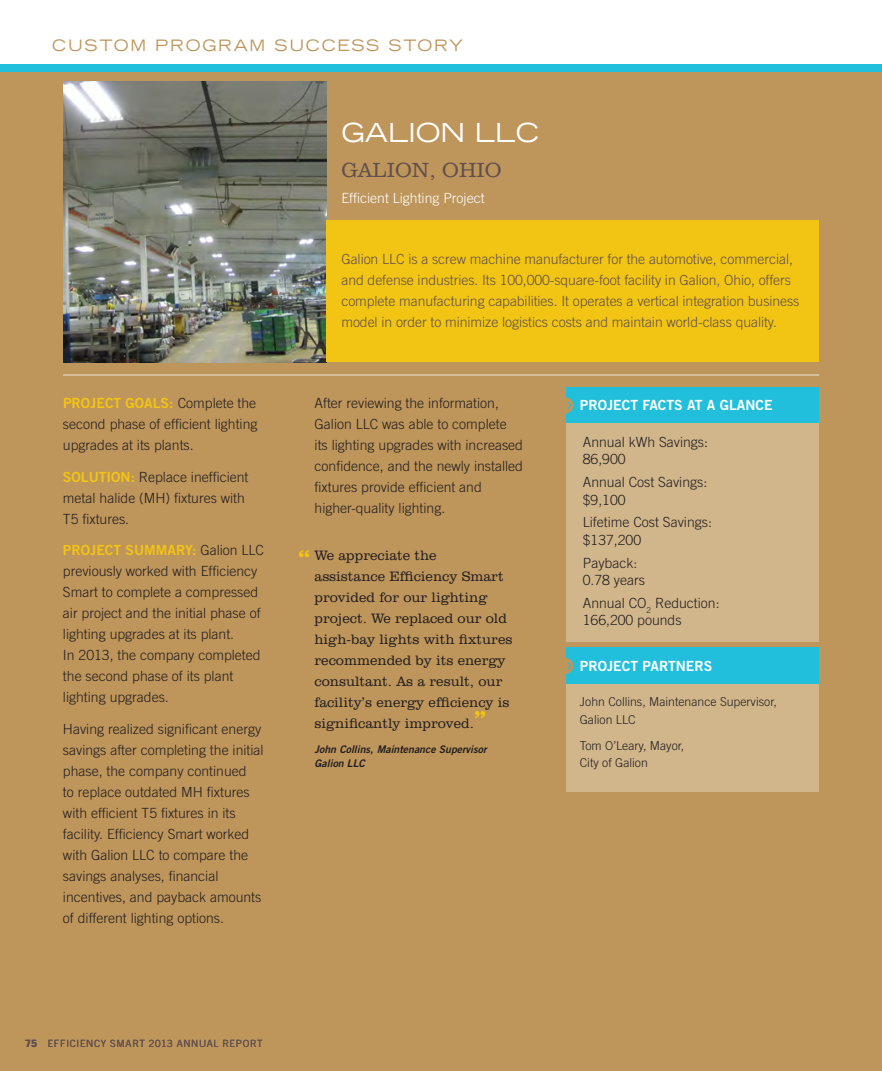
<style>
.page{position:relative;width:882px;height:1071px;background:#fff}
.page>*{position:absolute;margin:0;border:0;box-sizing:border-box;transform-origin:0 0}
.t1{font:expanded 26.25px "Trade Gothic LH";color:#fff}
.t2{font:700 24.5px "Clarendon BT";color:#f2c414}
.t3{font:300 21px "Clarendon BT";color:#61504d}
.t4{font:expanded 15.75px "Trade Gothic LH";letter-spacing:.11em;color:#be955b}
.t5{font:300 14px/21px "Trade Gothic";color:#231f20}
.t6{font:300 14px/21px "Trade Gothic";letter-spacing:-.005em;color:#61504d}
.t7{font:300 14px/21px "Clarendon BT";color:#231f20}
.t8{font:14px "Trade Gothic Bold Two";color:#fff}
.t9{font:300 14px "Trade Gothic";color:#fff}
.t10{font:300 12.25px/17.5px "Trade Gothic";color:#231f20}
.t11{font:italic 10.5px "Trade Gothic Bold Two";color:#231f20}
.t12{font:300 9.97px "Trade Gothic";letter-spacing:.07em;color:#61504d}
.s1{font-family:"Trade Gothic Bold Two";font-weight:400;color:#f2c414}
.s2{font-weight:700;font-size:24.5px;color:#f2c414}
.s3{font-weight:700}
</style>
<div class="page">
<div style="left:0;top:68px;width:882px;height:1003px;background:#be955b"></div>
<img style="left:63px;top:81px;width:264px;height:281px">
<hr style="left:63px;top:374px;width:756px;height:2px;background:#dbc3a1">
<div style="left:0;top:64px;width:882px;height:8px;background:#22bfdc"></div>
<div style="left:566px;top:387px;width:253px;height:37px;background:#22bfdc"></div>
<div style="left:555px;top:397px;width:18px;height:17px;background:#be955b;border-radius:50%"></div>
<svg style="left:567px;top:400px;width:5px;height:11px"></svg>
<div style="left:566px;top:424px;width:253px;height:218px;background:#d1b58b"></div>
<div style="left:566px;top:648px;width:253px;height:36px;background:#22bfdc"></div>
<div style="left:555px;top:658px;width:18px;height:16px;background:#be955b;border-radius:50%"></div>
<svg style="left:567px;top:661px;width:5px;height:10px"></svg>
<div style="left:566px;top:684px;width:253px;height:107px;background:#d1b58b"></div>
<div style="left:327px;top:220px;width:492px;height:142px;background:#f2c414"></div>
<p class="t4" style="left:52px;top:35px;width:412px">CUSTOM PROGRAM SUCCESS STORY</p>
<p class="t1" style="left:341px;top:115px;width:199px">GALION LLC</p>
<p class="t3" style="left:341px;top:157px;width:162px">GALION, OHIO</p>
<p class="t9" style="left:341px;top:190px;width:145px">Efficient Lighting Project</p>
<p class="t5" style="left:63px;top:393px;width:196px;text-align:justify"><span class="s1">PROJECT GOALS:</span> Complete the second phase of efficient lighting upgrades at its plants.</p>
<p class="t5" style="left:63px;top:466px;width:187px"><span class="s1">SOLUTION:</span> Replace inefficient metal halide (MH) fixtures with</p>
<p class="t5" style="left:63px;top:508px;width:68px">T5 fixtures.</p>
<p class="t5" style="left:63px;top:540px;width:203px"><span class="s1">PROJECT SUMMARY:</span> Galion LLC previously worked with Efficiency<br>Smart to complete a compressed</p>
<p class="t5" style="left:63px;top:603px;width:199px">air project and the initial phase of lighting upgrades at its plant.</p>
<p class="t5" style="left:63px;top:645px;width:199px">In 2013, the company completed</p>
<p class="t5" style="left:63px;top:666px;width:172px">the second phase of its plant</p>
<p class="t5" style="left:63px;top:687px;width:107px">lighting upgrades.</p>
<p class="t5" style="left:63px;top:718px;width:202px">Having realized significant energy savings after completing the initial phase, the company continued</p>
<p class="t5" style="left:63px;top:781px;width:188px">to replace outdated MH fixtures</p>
<p class="t5" style="left:63px;top:802px;width:174px">with efficient T5 fixtures in its</p>
<p class="t5" style="left:63px;top:823px;width:188px">facility. Efficiency Smart worked</p>
<p class="t5" style="left:63px;top:844px;width:187px">with Galion LLC to compare the</p>
<p class="t5" style="left:63px;top:865px;width:157px">savings analyses, financial</p>
<p class="t5" style="left:63px;top:886px;width:200px">incentives, and payback amounts</p>
<p class="t5" style="left:63px;top:907px;width:163px">of different lighting options.</p>
<p class="t6" style="left:341px;top:248px;width:460px">Galion LLC is a screw machine manufacturer for the automotive, commercial, and defense industries. Its 100,000-square-foot facility in Galion, Ohio, offers complete manufacturing capabilities. It operates a vertical integration business model in order to minimize logistics costs and maintain world-class quality.</p>
<p class="t5" style="left:315px;top:392px;width:210px">After reviewing the information, Galion LLC was able to complete its lighting upgrades with increased confidence, and the newly installed fixtures provide efficient and</p>
<p class="t5" style="left:315px;top:497px;width:132px">higher-quality lighting.</p>
<p class="t7" style="left:315px;top:545px;width:124px">We appreciate the</p>
<p class="t7" style="left:315px;top:566px;width:199px">assistance Efficiency Smart provided for our lighting project. We replaced our old high-bay lights with fixtures recommended by its energy consultant. As a result, our facility’s energy efficiency is significantly improved.<span class="s2">”</span></p>
<p class="t11" style="left:315px;top:742px;width:174px">John Collins, Maintenance Supervisor</p>
<p class="t11" style="left:315px;top:756px;width:52px">Galion LLC</p>
<p class="t2" style="left:298px;top:543px;width:14px">“</p>
<p class="t8" style="left:580px;top:396px;width:194px">PROJECT FACTS AT A GLANCE</p>
<p class="t5" style="left:583px;top:431px;width:127px">Annual kWh Savings:</p>
<p class="t5" style="left:583px;top:449px;width:44px">86,900</p>
<p class="t5" style="left:583px;top:472px;width:126px">Annual Cost Savings:</p>
<p class="t5" style="left:583px;top:489px;width:44px">$9,100</p>
<p class="t5" style="left:583px;top:512px;width:131px">Lifetime Cost Savings:</p>
<p class="t5" style="left:583px;top:529px;width:60px">$137,200</p>
<p class="t5" style="left:583px;top:552px;width:56px">Payback:</p>
<p class="t5" style="left:583px;top:570px;width:64px">0.78 years</p>
<p class="t5" style="left:583px;top:592px;width:138px">Annual CO<sub>2</sub> Reduction:</p>
<p class="t5" style="left:583px;top:610px;width:100px">166,200 pounds</p>
<p class="t8" style="left:580px;top:657px;width:134px">PROJECT PARTNERS</p>
<p class="t10" style="left:580px;top:693px;width:199px">John Collins, Maintenance Supervisor,<br>Galion LLC</p>
<p class="t10" style="left:580px;top:737px;width:106px">Tom O’Leary, Mayor,</p>
<p class="t10" style="left:580px;top:754px;width:70px">City of Galion</p>
<p class="t12" style="left:25px;top:1038px;width:239px"><span class="s3">75</span> EFFICIENCY SMART 2013 ANNUAL REPORT</p>
</div>
